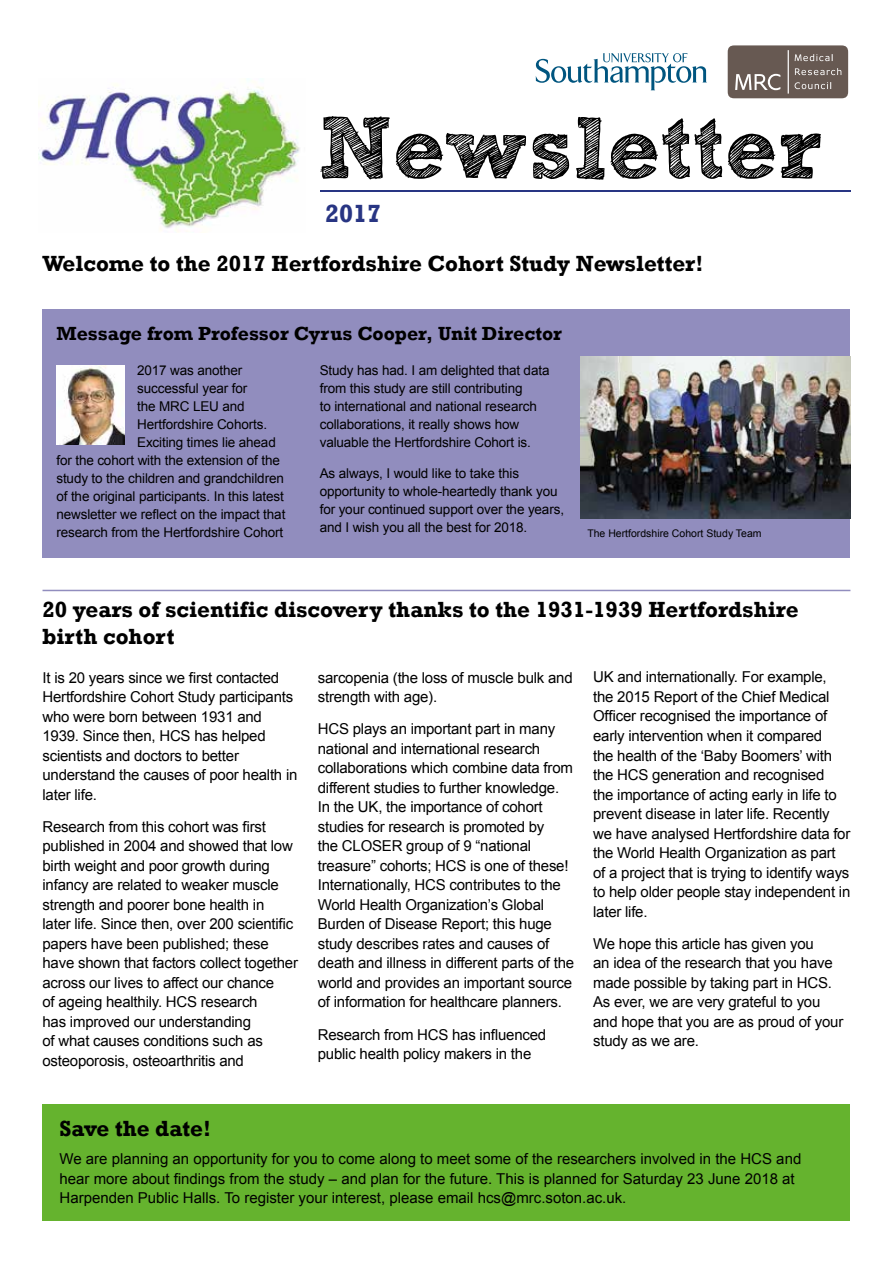
<style>
.page{position:relative;width:893px;height:1263px;background:#fff}
.page>*{position:absolute;margin:0;border:0;box-sizing:border-box;transform-origin:0 0}
.t1{font:700 25.5px "Rockwell";color:#283583}
.t2{font:700 22.5px/27px "Rockwell";color:#000}
.t3{font:700 19.5px "Rockwell";color:#000}
.t4{font:15px/19.5px "Arial";letter-spacing:-.015em;color:#000}
.t5{font:13.5px/18px "Arial";letter-spacing:-.01em;color:#000}
.t6{font:10.5px "Arial";color:#000}
</style>
<div class="page">
<svg style="left:320px;top:116px;width:501px;height:64px"></svg>
<hr style="left:320px;top:190px;width:530px;height:2px;background:#283583">
<img style="left:39px;top:84px;width:261px;height:148px">
<svg style="left:536px;top:53px;width:171px;height:37px"></svg>
<div style="left:728px;top:45px;width:120px;height:53px;background:#675952;border-radius:7px"></div>
<svg style="left:735px;top:74px;width:45px;height:16px"></svg>
<svg style="left:788px;top:50px;width:1px;height:44px"></svg>
<svg style="left:795px;top:82px;width:36px;height:7px"></svg>
<svg style="left:795px;top:68px;width:46px;height:7px"></svg>
<svg style="left:795px;top:54px;width:38px;height:7px"></svg>
<div style="left:43px;top:309px;width:807px;height:249px;background:#918dbe"></div>
<img style="left:581px;top:357px;width:269px;height:162px">
<hr style="left:43px;top:590px;width:807px;height:1px;background:#918dbe">
<img style="left:56px;top:366px;width:68px;height:79px">
<div style="left:43px;top:1104px;width:807px;height:116px;background:#65b32e"></div>
<h1 class="t1" style="left:325px;top:198px;width:58px">2017</h1>
<h2 class="t2" style="left:43px;top:250px;width:662px">Welcome to the 2017 Hertfordshire Cohort Study Newsletter!</h2>
<h3 class="t3" style="left:56px;top:322px;width:507px">Message from Professor Cyrus Cooper, Unit Director</h3>
<p class="t5" style="left:137px;top:362px;width:107px">2017 was another</p>
<p class="t5" style="left:137px;top:380px;width:112px">successful year for</p>
<p class="t5" style="left:137px;top:398px;width:109px">the MRC LEU and</p>
<p class="t5" style="left:137px;top:416px;width:131px">Hertfordshire Cohorts.</p>
<p class="t5" style="left:137px;top:434px;width:140px">Exciting times lie ahead</p>
<p class="t5" style="left:56px;top:452px;width:225px">for the cohort with the extension of the</p>
<p class="t5" style="left:56px;top:470px;width:229px">study to the children and grandchildren</p>
<p class="t5" style="left:56px;top:488px;width:229px">of the original participants. In this latest</p>
<p class="t5" style="left:56px;top:506px;width:230px">newsletter we reflect on the impact that</p>
<p class="t5" style="left:56px;top:524px;width:228px">research from the Hertfordshire Cohort</p>
<p class="t5" style="left:320px;top:362px;width:231px">Study has had. I am delighted that data from this study are still contributing<br>to international and national research collaborations, it really shows how valuable the Hertfordshire Cohort is.</p>
<p class="t5" style="left:320px;top:464px;width:246px">As always, I would like to take this opportunity to whole-heartedly thank you for your continued support over the years, and I wish you all the best for 2018.</p>
<p class="t6" style="left:587px;top:527px;width:176px">The Hertfordshire Cohort Study Team</p>
<h2 class="t2" style="left:43px;top:596px;width:758px">20 years of scientific discovery thanks to the 1931-1939 Hertfordshire birth cohort</h2>
<p class="t4" style="left:43px;top:668px;width:256px">It is 20 years since we first contacted<br>Hertfordshire Cohort Study participants who were born between 1931 and<br>1939. Since then, HCS has helped scientists and doctors to better understand the causes of poor health in later life.</p>
<p class="t4" style="left:43px;top:817px;width:257px">Research from this cohort was first published in 2004 and showed that low birth weight and poor growth during infancy are related to weaker muscle strength and poorer bone health in<br>later life. Since then, over 200 scientific papers have been published; these have shown that factors collect together across our lives to affect our chance<br>of ageing healthily. HCS research<br>has improved our understanding<br>of what causes conditions such as osteoporosis, osteoarthritis and</p>
<p class="t4" style="left:318px;top:668px;width:256px">sarcopenia (the loss of muscle bulk and strength with age).</p>
<p class="t4" style="left:318px;top:719px;width:258px">HCS plays an important part in many national and international research collaborations which combine data from different studies to further knowledge.<br>In the UK, the importance of cohort studies for research is promoted by<br>the CLOSER group of 9 “national treasure” cohorts; HCS is one of these!<br>Internationally, HCS contributes to the World Health Organization’s Global Burden of Disease Report; this huge study describes rates and causes of death and illness in different parts of the world and provides an important source of information for healthcare planners.</p>
<p class="t4" style="left:318px;top:1025px;width:230px">Research from HCS has influenced public health policy makers in the</p>
<p class="t4" style="left:593px;top:668px;width:259px">UK and internationally. For example, the 2015 Report of the Chief Medical Officer recognised the importance of early intervention when it compared<br>the health of the ‘Baby Boomers’ with the HCS generation and recognised<br>the importance of acting early in life to prevent disease in later life. Recently we have analysed Hertfordshire data for the World Health Organization as part of a project that is trying to identify ways to help older people stay independent in later life.</p>
<p class="t4" style="left:593px;top:934px;width:252px">We hope this article has given you<br>an idea of the research that you have made possible by taking part in HCS.<br>As ever, we are very grateful to you and hope that you are as proud of your study as we are.</p>
<h2 class="t2" style="left:60px;top:1115px;width:153px">Save the date!</h2>
<p class="t4" style="left:60px;top:1149px;width:743px">We are planning an opportunity for you to come along to meet some of the researchers involved in the HCS and hear more about findings from the study – and plan for the future. This is planned for Saturday 23 June 2018 at<br>Harpenden Public Halls. To register your interest, please email hcs@mrc.soton.ac.uk.</p>
</div>
